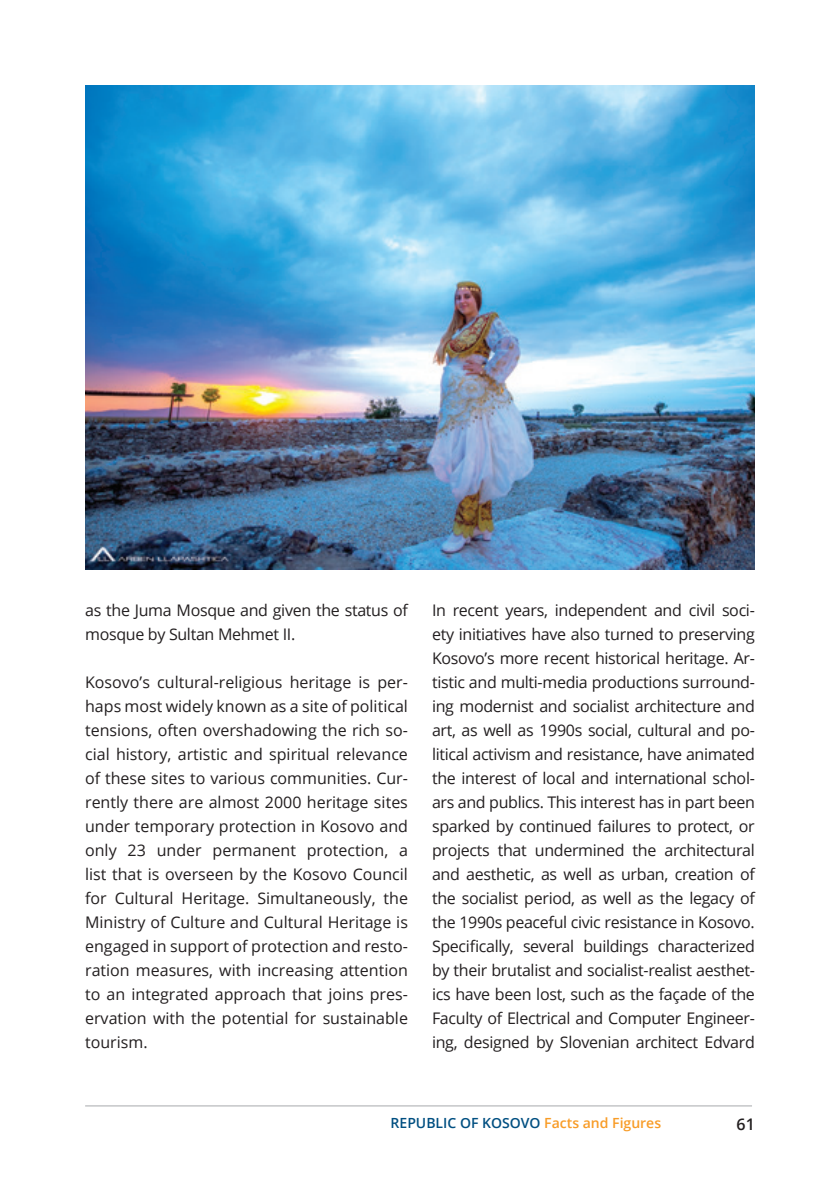
<style>
.page{position:relative;width:840px;height:1191px;background:#fff}
.page>*{position:absolute;margin:0;border:0;box-sizing:border-box;transform-origin:0 0}
.t1{font:16px/24px "Open Sans";letter-spacing:-.02em;color:#231f20;text-align:justify}
.t2{font:600 16px "Open Sans";color:#231f20}
.t3{font:600 14px "Open Sans";color:#014f81}
.s1{color:#f89c27}
</style>
<div class="page">
<hr style="left:85px;top:1105px;width:666px;height:1px;background:#a8a9ad">
<img style="left:85px;top:85px;width:669px;height:485px">
<p class="t1" style="left:85px;top:598px;width:324px">as the Juma Mosque and given the status of mosque by Sultan Mehmet II.</p>
<p class="t1" style="left:85px;top:670px;width:324px">Kosovo’s cultural-religious heritage is per&shy;haps most widely known as a site of political tensions, often overshadowing the rich so&shy;cial history, artistic and spiritual relevance of these sites to various communities. Cur&shy;rently there are almost 2000 heritage sites under temporary protection in Kosovo and only 23 under permanent protection, a list that is overseen by the Kosovo Council for Cultural Heritage. Simultaneously, the Ministry of Culture and Cultural Heritage is engaged in support of protection and resto&shy;ration measures, with increasing attention to an integrated approach that joins pres&shy;ervation with the potential for sustainable tourism.</p>
<p class="t1" style="left:432px;top:598px;width:324px">In recent years, independent and civil soci&shy;ety initiatives have also turned to preserving Kosovo’s more recent historical heritage. Ar&shy;tistic and multi-media productions surround&shy;ing modernist and socialist architecture and art, as well as 1990s social, cultural and po&shy;litical activism and resistance, have animated the interest of local and international schol&shy;ars and publics. This interest has in part been sparked by continued failures to protect, or projects that undermined the architectural and aesthetic, as well as urban, creation of the socialist period, as well as the legacy of the 1990s peaceful civic resistance in Kosovo.<br>Specifically, several buildings characterized by their brutalist and socialist-realist aesthet&shy;ics have been lost, such as the façade of the Faculty of Electrical and Computer Engineer&shy;ing, designed by Slovenian architect Edvard</p>
<p class="t3" style="left:390px;top:1113px;width:272px">REPUBLIC OF KOSOVO <span class="s1">Facts and Figures</span></p>
<p class="t2" style="left:736px;top:1112px;width:20px">61</p>
</div>
